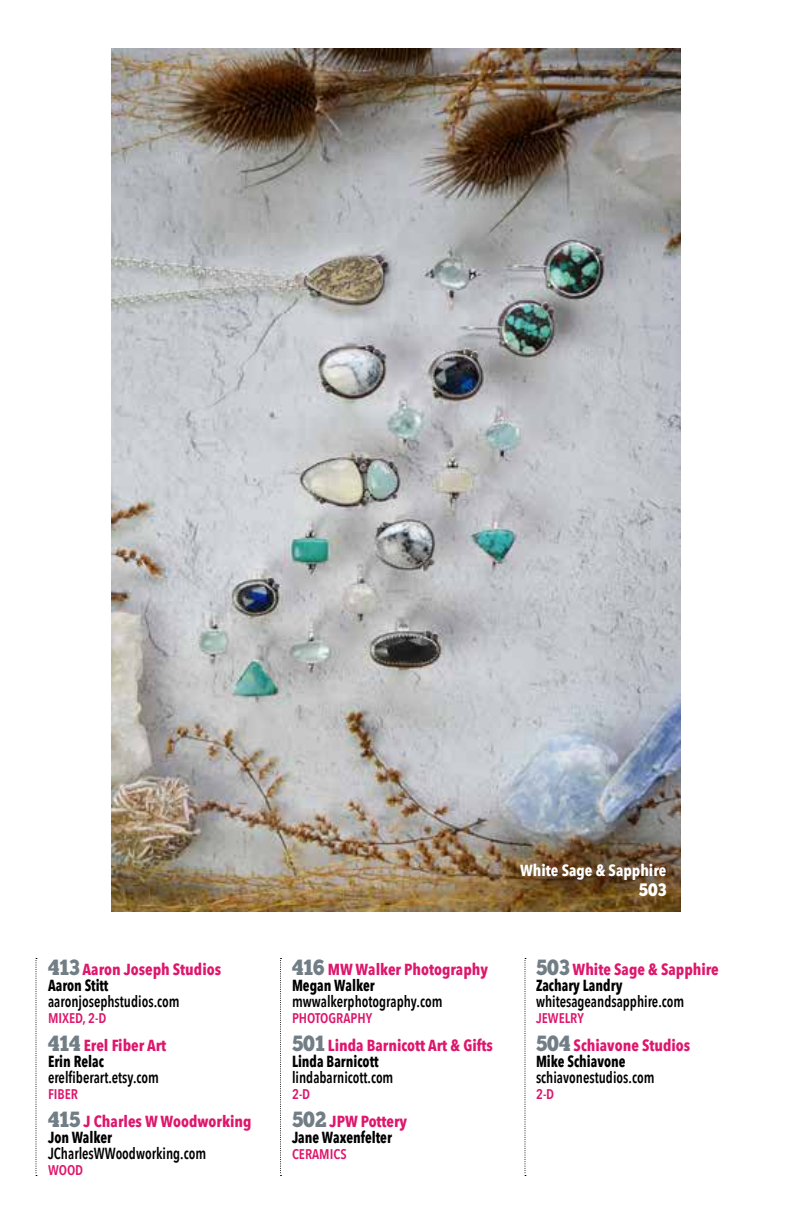
<style>
.page{position:relative;width:792px;height:1224px;background:#fff}
.page>*{position:absolute;margin:0;border:0;box-sizing:border-box;transform-origin:0 0}
.t1{font:18px "Chunk Five";color:#fff;scale:.89 1}
.t2{font:700 16px/16px "Avenir Next Condensed";color:#de166c}
.t3{font:600 16px "Avenir Next Condensed";color:#000;scale:.89 1}
.t4{font:700 16px/16px "Avenir Next Condensed";color:#000;scale:.89 1}
.t5{font:700 16px "Avenir Next Condensed";color:#fff}
.t6{font:600 14px "Avenir Next Condensed";color:#de166c}
.s1{font-family:"Chunk Five";font-weight:400;font-size:22px;color:#727e86}
.s2{color:#000}
.s3{color:#de166c}
</style>
<div class="page">
<img style="left:111px;top:48px;width:570px;height:864px">
<svg style="left:36px;top:958px;width:1px;height:218px"></svg>
<svg style="left:280px;top:958px;width:1px;height:218px"></svg>
<svg style="left:524px;top:958px;width:2px;height:218px"></svg>
<p class="t2" style="left:48px;top:961px;width:175px"><span class="s1">413</span> Aaron Joseph Studios<br><span class="s2">Aaron Stitt</span></p>
<p class="t3" style="left:48px;top:987px;width:149px">aaronjosephstudios.com</p>
<p class="t6" style="left:48px;top:1006px;width:60px">MIXED, 2-D</p>
<p class="t2" style="left:48px;top:1037px;width:120px"><span class="s1">414</span> Erel Fiber Art<br><span class="s2">Erin Relac</span></p>
<p class="t3" style="left:48px;top:1063px;width:126px">erelfiberart.etsy.com</p>
<p class="t6" style="left:48px;top:1082px;width:32px">FIBER</p>
<p class="t2" style="left:48px;top:1113px;width:205px"><span class="s1">415</span> J Charles W Woodworking<br><span class="s2">Jon Walker</span></p>
<p class="t3" style="left:48px;top:1139px;width:179px">JCharlesWWoodworking.com</p>
<p class="t6" style="left:48px;top:1158px;width:37px">WOOD</p>
<p class="t2" style="left:292px;top:961px;width:198px"><span class="s1">416</span> MW Walker Photography<br><span class="s2">Megan Walker</span></p>
<p class="t3" style="left:292px;top:987px;width:171px">mwwalkerphotography.com</p>
<p class="t6" style="left:292px;top:1006px;width:82px">PHOTOGRAPHY</p>
<p class="t2" style="left:292px;top:1037px;width:202px"><span class="s1">501</span> Linda Barnicott Art &amp; Gifts<br><span class="s2">Linda Barnicott</span></p>
<p class="t3" style="left:292px;top:1063px;width:115px">lindabarnicott.com</p>
<p class="t6" style="left:292px;top:1082px;width:20px">2-D</p>
<p class="t4" style="left:292px;top:1113px;width:131px"><span class="s1">502</span> <span class="s3">JPW Pottery<br></span>Jane Waxenfelter</p>
<p class="t6" style="left:292px;top:1142px;width:56px">CERAMICS</p>
<p class="t5" style="left:520px;top:861px;width:148px">White Sage &amp; Sapphire</p>
<p class="t1" style="left:639px;top:879px;width:32px">503</p>
<p class="t2" style="left:536px;top:961px;width:184px"><span class="s1">503</span> White Sage &amp; Sapphire<br><span class="s2">Zachary Landry</span></p>
<p class="t3" style="left:536px;top:987px;width:168px">whitesageandsapphire.com</p>
<p class="t6" style="left:536px;top:1006px;width:49px">JEWELRY</p>
<p class="t2" style="left:536px;top:1037px;width:156px"><span class="s1">504</span> Schiavone Studios<br><span class="s2">Mike Schiavone</span></p>
<p class="t3" style="left:536px;top:1063px;width:135px">schiavonestudios.com</p>
<p class="t6" style="left:536px;top:1082px;width:20px">2-D</p>
</div>
